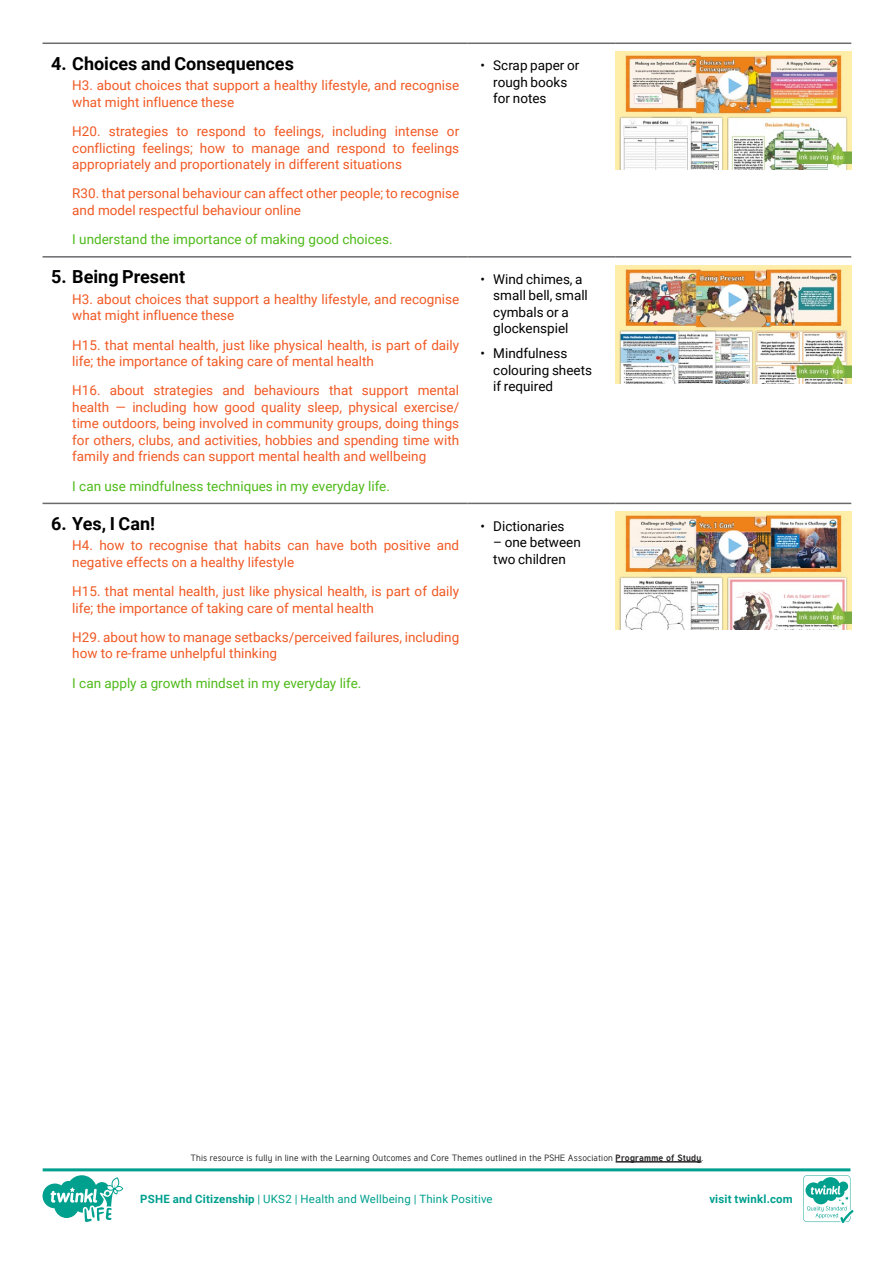
<style>
.page{position:relative;width:893px;height:1263px;background:#fff}
.page>*{position:absolute;margin:0;border:0;box-sizing:border-box;transform-origin:0 0}
.t1{font:700 18px "Roboto";color:#000}
.Adult_Body_Copy{font:13.5px/16.5px "Roboto";color:#f15924}
.t2{font:13.5px/16.5px "Roboto";color:#000}
.Adult_Body_Copy-2{font:13.5px "Roboto";color:#4eba19}
.t3{font:11.4px "Roboto";letter-spacing:.015em;color:#00a08f}
.t4{font:700 11.4px "Roboto";letter-spacing:.02em;color:#00a08f}
.t5{font:9px "Tuffy";letter-spacing:.025em;color:#282526}
.s1{font-weight:700}
</style>
<div class="page">
<hr style="left:43px;top:43px;width:425px;height:1px;background:#6b6b6e">
<hr style="left:468px;top:43px;width:147px;height:1px;background:#6b6b6e">
<hr style="left:615px;top:43px;width:236px;height:1px;background:#6b6b6e">
<hr style="left:43px;top:256px;width:425px;height:2px;background:#6b6b6e">
<hr style="left:468px;top:256px;width:147px;height:2px;background:#6b6b6e">
<hr style="left:615px;top:256px;width:236px;height:2px;background:#6b6b6e">
<hr style="left:43px;top:503px;width:425px;height:1px;background:#6b6b6e">
<hr style="left:468px;top:503px;width:147px;height:1px;background:#6b6b6e">
<hr style="left:615px;top:503px;width:236px;height:1px;background:#6b6b6e">
<img style="left:615px;top:52px;width:236px;height:118px">
<img style="left:615px;top:265px;width:236px;height:118px">
<img style="left:615px;top:512px;width:236px;height:118px">
<hr style="left:616px;top:1161px;width:85px;height:1px;background:#282526">
<svg style="left:43px;top:1168px;width:810px;height:55px"></svg>
<p class="t1" style="left:51px;top:51px;width:244px">4. Choices and Consequences</p>
<p class="Adult_Body_Copy" style="left:72px;top:77px;width:388px">H3. about choices that support a healthy lifestyle, and recognise what might influence these</p>
<p class="Adult_Body_Copy" style="left:72px;top:122px;width:388px;text-align:justify">H20. strategies to respond to feelings, including intense or conflicting feelings; how to manage and respond to feelings appropriately and proportionately in different situations</p>
<p class="Adult_Body_Copy" style="left:72px;top:185px;width:388px">R30. that personal behaviour can affect other people; to recognise and model respectful behaviour online</p>
<p class="Adult_Body_Copy-2" style="left:72px;top:230px;width:322px">I understand the importance of making good choices.</p>
<p class="t1" style="left:51px;top:264px;width:136px">5. Being Present</p>
<p class="Adult_Body_Copy" style="left:72px;top:290px;width:388px">H3. about choices that support a healthy lifestyle, and recognise what might influence these</p>
<p class="Adult_Body_Copy" style="left:72px;top:336px;width:388px">H15. that mental health, just like physical health, is part of daily life; the importance of taking care of mental health</p>
<p class="Adult_Body_Copy" style="left:72px;top:382px;width:388px;text-align:justify">H16. about strategies and behaviours that support mental health — including how good quality sleep, physical exercise/ time outdoors, being involved in community groups, doing things for others, clubs, and activities, hobbies and spending time with family and friends can support mental health and wellbeing</p>
<p class="Adult_Body_Copy-2" style="left:72px;top:476px;width:319px">I can use mindfulness techniques in my everyday life.</p>
<p class="t1" style="left:51px;top:511px;width:106px">6. Yes, I Can!</p>
<p class="Adult_Body_Copy" style="left:72px;top:537px;width:388px">H4. how to recognise that habits can have both positive and negative effects on a healthy lifestyle</p>
<p class="Adult_Body_Copy" style="left:72px;top:583px;width:388px">H15. that mental health, just like physical health, is part of daily life; the importance of taking care of mental health</p>
<p class="Adult_Body_Copy" style="left:72px;top:628px;width:388px">H29. about how to manage setbacks/perceived failures, including how to re-frame unhelpful thinking</p>
<p class="Adult_Body_Copy-2" style="left:72px;top:673px;width:291px">I can apply a growth mindset in my everyday life.</p>
<p class="t2" style="left:493px;top:57px;width:88px;text-indent:-13px">• Scrap paper or rough books for notes</p>
<p class="t2" style="left:493px;top:270px;width:96px;text-indent:-13px">• Wind chimes, a small bell, small cymbals or a glockenspiel</p>
<p class="t2" style="left:493px;top:345px;width:100px;text-indent:-13px">• Mindfulness colouring sheets if required</p>
<p class="t2" style="left:480px;top:517px;width:86px">• Dictionaries</p>
<p class="t2" style="left:493px;top:533px;width:89px">– one between two children</p>
<p class="t5" style="left:190px;top:1152px;width:514px">This resource is fully in line with the Learning Outcomes and Core Themes outlined in the PSHE Association <span class="s1">Programme of Study</span>.</p>
<p class="t3" style="left:140px;top:1191px;width:354px"><span class="s1">PSHE and Citizenship</span> | UKS2 | Health and Wellbeing | Think Positive</p>
<p class="t4" style="left:709px;top:1191px;width:85px">visit twinkl.com</p>
</div>
